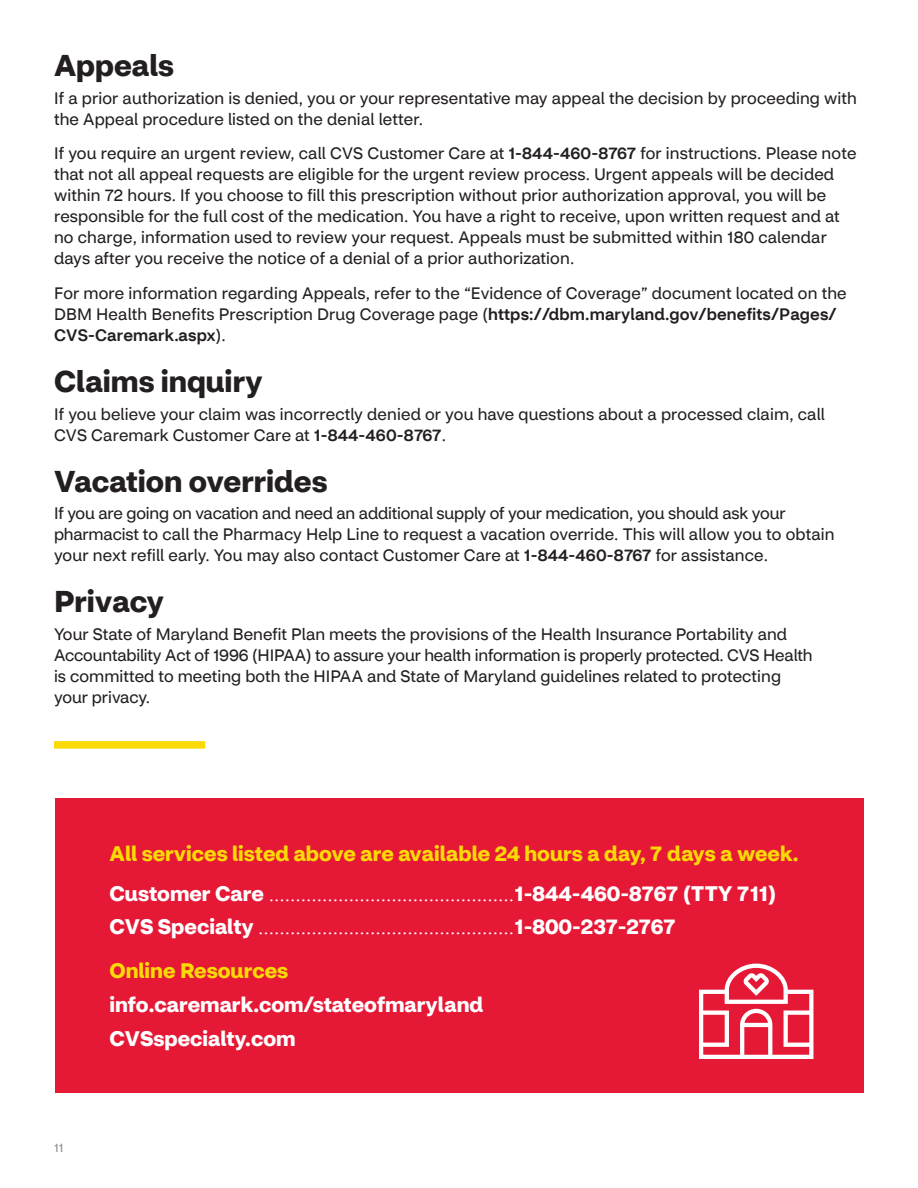
<style>
.page{position:relative;width:918px;height:1188px;background:#fff}
.page>*{position:absolute;margin:0;border:0;box-sizing:border-box;transform-origin:0 0}
.t1{font:700 30px "CVS Health Sans";color:#231f20}
.t2{font:300 21px "CVS Health Sans";color:#fff}
.t3{font:700 21px "CVS Health Sans";color:#fad906}
.t4{font:700 21px "CVS Health Sans";color:#fff}
.Body_Copy{font:16.5px/21px "CVS Health Sans";letter-spacing:.01em;color:#231f20}
.t5{font:12px "CVS Health Sans";color:#8b918e}
.s1{font-weight:500}
.s2{font-weight:700}
</style>
<div class="page">
<div style="left:56px;top:798px;width:808px;height:295px;background:#e51836"></div>
<div style="left:54px;top:741px;width:151px;height:8px;background:#fad906"></div>
<svg style="left:699px;top:964px;width:114px;height:95px"></svg>
<h2 class="t1" style="left:54px;top:47px;width:121px">Appeals</h2>
<p class="Body_Copy" style="left:54px;top:88px;width:805px">If a prior authorization is denied, you or your representative may appeal the decision by proceeding with the Appeal procedure listed on the denial letter.</p>
<p class="Body_Copy" style="left:54px;top:143px;width:804px">If you require an urgent review, call CVS Customer Care at <span class="s1">1-844-460-8767</span> for instructions. Please note that not all appeal requests are eligible for the urgent review process. Urgent appeals will be decided within 72 hours. If you choose to fill this prescription without prior authorization approval, you will be responsible for the full cost of the medication. You have a right to receive, upon written request and at no charge, information used to review your request. Appeals must be submitted within 180 calendar days after you receive the notice of a denial of a prior authorization.</p>
<p class="Body_Copy" style="left:54px;top:283px;width:794px">For more information regarding Appeals, refer to the “Evidence of Coverage” document located on the<br>DBM Health Benefits Prescription Drug Coverage page (<span class="s1">https://dbm.maryland.gov/benefits/Pages/<br>CVS-Caremark.aspx</span>).</p>
<h2 class="t1" style="left:54px;top:362px;width:210px">Claims inquiry</h2>
<p class="Body_Copy" style="left:54px;top:403px;width:772px">If you believe your claim was incorrectly denied or you have questions about a processed claim, call<br>CVS Caremark Customer Care at <span class="s1">1-844-460-8767</span>.</p>
<h2 class="t1" style="left:54px;top:462px;width:275px">Vacation overrides</h2>
<p class="Body_Copy" style="left:54px;top:503px;width:782px">If you are going on vacation and need an additional supply of your medication, you should ask your pharmacist to call the Pharmacy Help Line to request a vacation override. This will allow you to obtain your next refill early. You may also contact Customer Care at <span class="s1">1-844-460-8767</span> for assistance.</p>
<h2 class="t1" style="left:54px;top:583px;width:112px">Privacy</h2>
<p class="Body_Copy" style="left:54px;top:624px;width:760px">Your State of Maryland Benefit Plan meets the provisions of the Health Insurance Portability and Accountability Act of 1996 (HIPAA) to assure your health information is properly protected. CVS Health is committed to meeting both the HIPAA and State of Maryland guidelines related to protecting your privacy.</p>
<p class="t5" style="left:54px;top:1140px;width:11px">11</p>
<p class="t3" style="left:110px;top:840px;width:690px">All services listed above are available 24 hours a day, 7 days a week.</p>
<p class="t2" style="left:110px;top:881px;width:668px"><span class="s2">Customer Care</span> ..............................................<span class="s2">1-844-460-8767 (TTY 711)</span></p>
<p class="t2" style="left:110px;top:914px;width:568px"><span class="s2">CVS Specialty</span> ................................................<span class="s2">1-800-237-2767</span></p>
<p class="t3" style="left:110px;top:957px;width:180px">Online Resources</p>
<p class="t4" style="left:110px;top:991px;width:375px">info.caremark.com/stateofmaryland</p>
<p class="t4" style="left:110px;top:1025px;width:188px">CVSspecialty.com</p>
</div>
